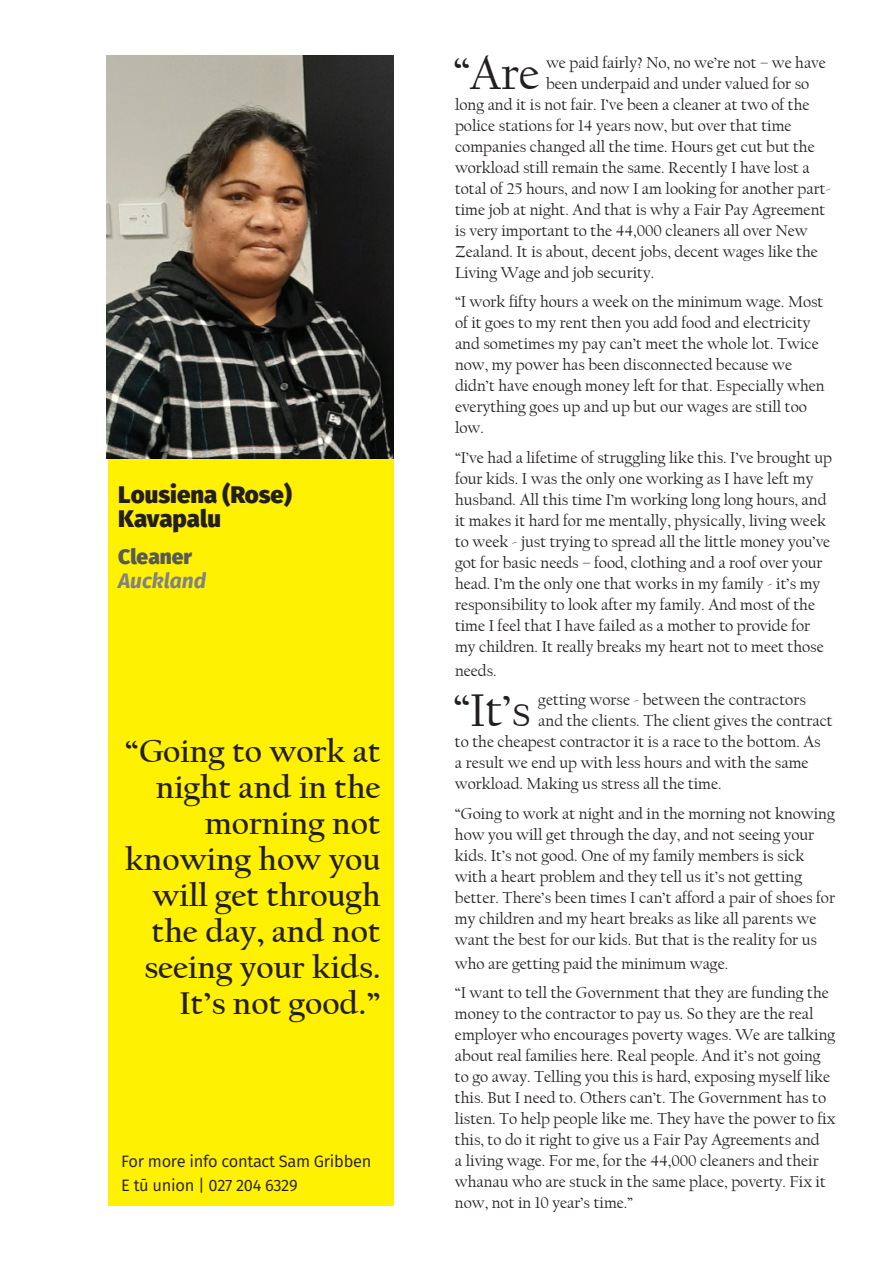
<style>
.page{position:relative;width:893px;height:1263px;background:#fff}
.page>*{position:absolute;margin:0;border:0;box-sizing:border-box;transform-origin:0 0}
.t1{font:48.15px "Californian FB";color:#231f20}
.t2{font:700 33px/36px "Californian FB";color:#231f20;text-align:right}
.t3{font:800 24px/24px "Fira Sans";color:#231f20}
.t4{font:italic 700 21px "Fira Sans";color:#808285}
.t5{font:800 21px "Fira Sans";color:#57585a}
.t6{font:16.5px/21px "Californian FB";color:#231f20}
.t7{font:16.5px/24px "Fira Sans";letter-spacing:-.02em;color:#231f20}
</style>
<div class="page">
<div style="left:108px;top:55px;width:285px;height:1151px;background:#fff101"></div>
<img style="left:106px;top:55px;width:287px;height:404px">
<h3 class="t3" style="left:118px;top:482px;width:175px">Lousiena (Rose)<br>Kavapalu</h3>
<p class="t5" style="left:118px;top:541px;width:75px">Cleaner</p>
<p class="t4" style="left:118px;top:565px;width:89px">Auckland</p>
<h2 class="t2" style="left:125px;top:733px;width:257px">“Going to work at night and in the morning not knowing how you will get through the day, and not seeing your kids.<br>It’s not good.”</h2>
<p class="t7" style="left:121px;top:1149px;width:252px">For more info contact Sam Gribben<br>E tū union | 027 204 6329</p>
<h1 class="t1" style="left:453px;top:46px;width:88px">“Are</h1>
<p class="t6" style="left:546px;top:52px;width:281px">we paid fairly? No, no we’re not – we have</p>
<p class="t6" style="left:546px;top:73px;width:265px">been underpaid and under valued for so</p>
<p class="t6" style="left:455px;top:94px;width:356px">long and it is not fair. I’ve been a cleaner at two of the</p>
<p class="t6" style="left:455px;top:115px;width:338px">police stations for 14 years now, but over that time</p>
<p class="t6" style="left:455px;top:136px;width:361px">companies changed all the time. Hours get cut but the</p>
<p class="t6" style="left:455px;top:157px;width:356px">workload still remain the same. Recently I have lost a</p>
<p class="t6" style="left:455px;top:178px;width:378px">total of 25 hours, and now I am looking for another part-</p>
<p class="t6" style="left:455px;top:199px;width:372px">time job at night. And that is why a Fair Pay Agreement</p>
<p class="t6" style="left:455px;top:220px;width:354px">is very important to the 44,000 cleaners all over New</p>
<p class="t6" style="left:455px;top:241px;width:365px">Zealand. It is about, decent jobs, decent wages like the</p>
<p class="t6" style="left:455px;top:262px;width:201px">Living Wage and job security.</p>
<p class="t6" style="left:455px;top:291px;width:371px">“I work fifty hours a week on the minimum wage. Most of it goes to my rent then you add food and electricity and sometimes my pay can’t meet the whole lot. Twice now, my power has been disconnected because we didn’t have enough money left for that. Especially when everything goes up and up but our wages are still too low.</p>
<p class="t6" style="left:455px;top:447px;width:379px">“I’ve had a lifetime of struggling like this. I’ve brought up four kids. I was the only one working as I have left my husband. All this time I’m working long long hours, and it makes it hard for me mentally, physically, living week to week - just trying to spread all the little money you’ve got for basic needs – food, clothing and a roof over your head. I’m the only one that works in my family - it’s my responsibility to look after my family. And most of the time I feel that I have failed as a mother to provide for my children. It really breaks my heart not to meet those</p>
<p class="t6" style="left:455px;top:660px;width:43px">needs.</p>
<h1 class="t1" style="left:453px;top:684px;width:79px">“It’s</h1>
<p class="t6" style="left:538px;top:689px;width:269px">getting worse - between the contractors</p>
<p class="t6" style="left:538px;top:710px;width:296px">and the clients. The client gives the contract</p>
<p class="t6" style="left:455px;top:731px;width:367px">to the cheapest contractor it is a race to the bottom. As</p>
<p class="t6" style="left:455px;top:752px;width:355px">a result we end up with less hours and with the same</p>
<p class="t6" style="left:455px;top:773px;width:268px">workload. Making us stress all the time.</p>
<p class="t6" style="left:455px;top:803px;width:382px">“Going to work at night and in the morning not knowing how you will get through the day, and not seeing your kids. It’s not good. One of my family members is sick with a heart problem and they tell us it’s not getting better. There’s been times I can’t afford a pair of shoes for my children and my heart breaks as like all parents we want the best for our kids. But that is the reality for us</p>
<p class="t6" style="left:455px;top:949px;width:375px;line-height:29.5px">who are getting paid the minimum wage.<br>“I want to tell the Government that they are funding the</p>
<p class="t6" style="left:455px;top:1003px;width:382px">money to the contractor to pay us. So they are the real employer who encourages poverty wages. We are talking about real families here. Real people. And it’s not going to go away. Telling you this is hard, exposing myself like this. But I need to. Others can’t. The Government has to listen. To help people like me. They have the power to fix this, to do it right to give us a Fair Pay Agreements and<br>a living wage. For me, for the 44,000 cleaners and their whanau who are stuck in the same place, poverty. Fix it now, not in 10 year’s time.”</p>
</div>
